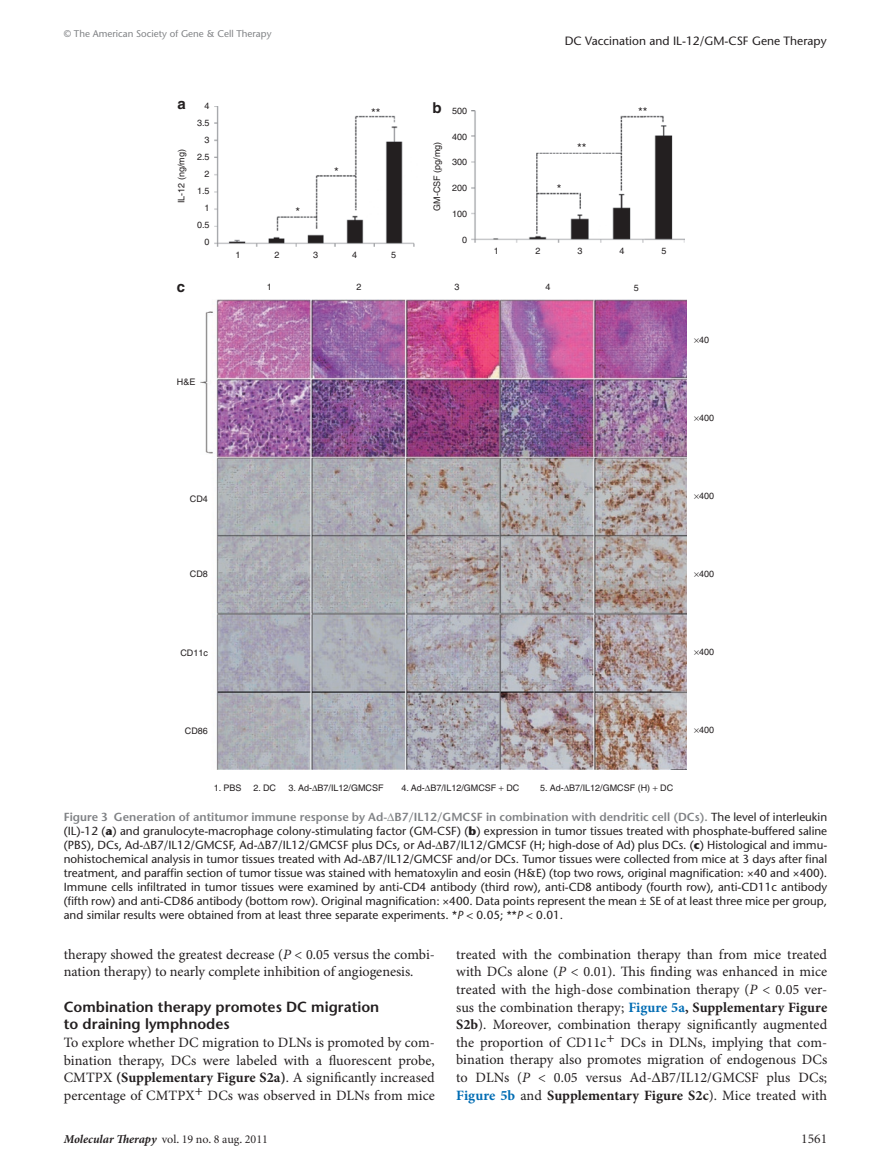
<style>
.page{position:relative;width:891px;height:1175px;background:#fff}
.page>*{position:absolute;margin:0;border:0;box-sizing:border-box;transform-origin:0 0}
.t1{font:700 15px "Helvetica";color:#231f20}
.t2{font:600 14.7px/17.7px "Stone Sans";color:#231f20}
.t3{font:14.25px/17.7px "Minion Pro";color:#231f20;text-align:justify}
.t4{font:13.5px "Minion";color:#231f20}
.t5{font:12px "Stone Sans";color:#231f20}
.t6{font:12px "Minion";color:#231f20}
.t7{font:12px "Helvetica";color:#231f20}
.t8{font:11.7px/14.1px "Stone Sans";color:#231f20;text-align:justify}
.t9{font:9.75px "Stone Sans";color:#808285}
.t10{font:9px/17px "Helvetica";color:#231f20;text-align:right}
.s1{font-weight:600;color:#808285}
.s2{color:#808285}
.s3{font-weight:700}
.s4{font-style:italic}
.s5{font-weight:700;color:#006cb3}
.s6{font-family:"Minion Pro";font-weight:700;font-style:italic}
</style>
<div class="page">
<img style="left:201px;top:300px;width:486px;height:470px">
<img style="left:215px;top:106px;width:200px;height:140px">
<img style="left:472px;top:110px;width:212px;height:133px">
<p class="t9" style="left:64px;top:28px;width:209px">© The American Society of Gene &amp; Cell Therapy</p>
<p class="t1" style="left:178px;top:95px;width:10px">a</p>
<p class="t10" style="left:173px;top:203px;width:56px;rotate:-90deg">IL-12 (ng/mg)</p>
<p class="t10" style="left:197px;top:98px;width:14px">4<br>3.5<br>3<br>2.5<br>2<br>1.5<br>1<br>0.5<br>0</p>
<p class="t7" style="left:296px;top:205px;width:6px">*</p>
<p class="t7" style="left:334px;top:164px;width:6px">*</p>
<p class="t7" style="left:371px;top:106px;width:11px">**</p>
<p class="t10" style="left:235px;top:246px;width:7px">1</p>
<p class="t10" style="left:274px;top:246px;width:7px">2</p>
<p class="t10" style="left:313px;top:246px;width:7px">3</p>
<p class="t10" style="left:352px;top:246px;width:7px">4</p>
<p class="t10" style="left:391px;top:246px;width:7px">5</p>
<p class="t5" style="left:565px;top:34px;width:263px">DC Vaccination and IL-12/GM-CSF Gene Therapy</p>
<p class="t1" style="left:433px;top:99px;width:11px">b</p>
<p class="t10" style="left:428px;top:211px;width:71px;rotate:-90deg">GM-CSF (pg/mg)</p>
<p class="t10" style="left:452px;top:102px;width:17px">500</p>
<p class="t7" style="left:638px;top:105px;width:11px">**</p>
<p class="t10" style="left:452px;top:128px;width:17px">400</p>
<p class="t10" style="left:452px;top:154px;width:17px">300</p>
<p class="t10" style="left:452px;top:179px;width:17px">200</p>
<p class="t10" style="left:452px;top:205px;width:17px">100</p>
<p class="t10" style="left:462px;top:231px;width:7px">0</p>
<p class="t7" style="left:577px;top:141px;width:11px">**</p>
<p class="t7" style="left:557px;top:182px;width:6px">*</p>
<p class="t10" style="left:494px;top:243px;width:7px">1</p>
<p class="t10" style="left:536px;top:243px;width:7px">2</p>
<p class="t10" style="left:578px;top:243px;width:7px">3</p>
<p class="t10" style="left:619px;top:243px;width:7px">4</p>
<p class="t10" style="left:661px;top:243px;width:7px">5</p>
<p class="t1" style="left:177px;top:278px;width:10px">c</p>
<p class="t10" style="left:267px;top:279px;width:7px">1</p>
<p class="t10" style="left:357px;top:279px;width:7px">2</p>
<p class="t10" style="left:454px;top:279px;width:7px">3</p>
<p class="t10" style="left:545px;top:279px;width:7px">4</p>
<p class="t10" style="left:634px;top:279px;width:7px">5</p>
<p class="t10" style="left:699px;top:331px;width:12px">40</p>
<p class="t10" style="left:177px;top:374px;width:20px">H&amp;E</p>
<p class="t10" style="left:699px;top:409px;width:17px">400</p>
<p class="t10" style="left:190px;top:490px;width:19px">CD4</p>
<p class="t10" style="left:699px;top:487px;width:17px">400</p>
<p class="t10" style="left:190px;top:565px;width:19px">CD8</p>
<p class="t10" style="left:699px;top:565px;width:17px">400</p>
<p class="t10" style="left:180px;top:645px;width:29px">CD11c</p>
<p class="t10" style="left:699px;top:643px;width:17px">400</p>
<p class="t10" style="left:185px;top:722px;width:25px">CD86</p>
<p class="t10" style="left:214px;top:779px;width:29px">1. PBS</p>
<p class="t10" style="left:254px;top:779px;width:24px">2. DC</p>
<p class="t10" style="left:289px;top:779px;width:97px">3. Ad-∆B7/IL12/GMCSF</p>
<p class="t10" style="left:401px;top:779px;width:119px">4. Ad-∆B7/IL12/GMCSF DC</p>
<p class="t10" style="left:540px;top:779px;width:134px">5. Ad-∆B7/IL12/GMCSF (H) DC</p>
<p class="t10" style="left:699px;top:721px;width:17px">400</p>
<p class="t8" style="left:64px;top:809px;width:765px"><span class="s1">Figure 3 Generation of antitumor immune response by Ad-</span><span class="s2">∆</span><span class="s1">B7/IL12/GMCS F in combination with dendritic cell (DCs).</span> The level of interleukin (IL)-12 (<span class="s3">a</span>) and granulocyte-macrophage colony-stimulating factor (GM-CSF) (<span class="s3">b</span>) expression in tumor tissues treated with phosphate-buffered saline (PBS), DCs, Ad-∆B7/IL12/GMCSF, Ad-∆B7/IL12/GMCSF plus DCs, or Ad-∆B7/IL12/GMCSF (H; high-dose of Ad) plus DCs. (<span class="s3">c</span>) Histological and immu&shy;nohistochemical analysis in tumor tissues treated with Ad-∆B7/IL12/GMCSF and/or DCs. Tumor tissues were collected from mice at 3 days after final treatment, and paraffin section of tumor tissue was stained with hematoxylin and eosin (H&amp;E) (top two rows, original magnification: ×40 and ×400).<br>Immune cells infiltrated in tumor tissues were examined by anti-CD4 antibody (third row), anti-CD8 antibody (fourth row), anti-CD11c antibody (fifth row) and anti-CD86 antibody (bottom row). Original magnification: ×400. Data points represent the mean ± SE of at least three mice per group, and similar results were obtained from at least three separate experiments. *<span class="s4">P</span> &lt; 0.05; **<span class="s4">P</span> &lt; 0.01.</p>
<p class="t3" style="left:64px;top:945px;width:373px">therapy showed the greatest decrease (<span class="s4">P</span> &lt; 0.05 versus the combi&shy;nation therapy) to nearly complete inhibition of angiogenesis.</p>
<p class="t2" style="left:64px;top:997px;width:317px">Combination therapy promotes DC migration to draining lymphnodes</p>
<p class="t3" style="left:64px;top:1034px;width:373px">To explore whether DC migration to DLNs is promoted by com&shy;bination therapy, DCs were labeled with a fluorescent probe, CMTPX <span class="s3">(Supplementary Figure S2a)</span>. A significantly increased percentage of CMTPX+ DCs was observed in DLNs from mice</p>
<p class="t3" style="left:456px;top:945px;width:373px">treated with the combination therapy than from mice treated with DCs alone (<span class="s4">P</span> &lt; 0.01). This finding was enhanced in mice treated with the high-dose combination therapy (<span class="s4">P</span> &lt; 0.05 ver&shy;sus the combination therapy; <span class="s5">Figure 5a</span><span class="s3">, Supplementary Figure S2b</span>). Moreover, combination therapy significantly augmented the proportion of CD11c+ DCs in DLNs, implying that com&shy;bination therapy also promotes migration of endogenous DCs to DLNs (<span class="s4">P</span> &lt; 0.05 versus Ad-∆B7/IL12/GMCSF plus DCs; <span class="s5">Figure 5b</span> and <span class="s3">Supplementary Figure S2c</span>). Mice treated with</p>
<p class="t6" style="left:64px;top:1133px;width:206px"><span class="s6">Molecular Therapy</span> vol. 19 no. 8 aug. 2011</p>
<p class="t4" style="left:801px;top:1132px;width:27px">1561</p>
</div>
